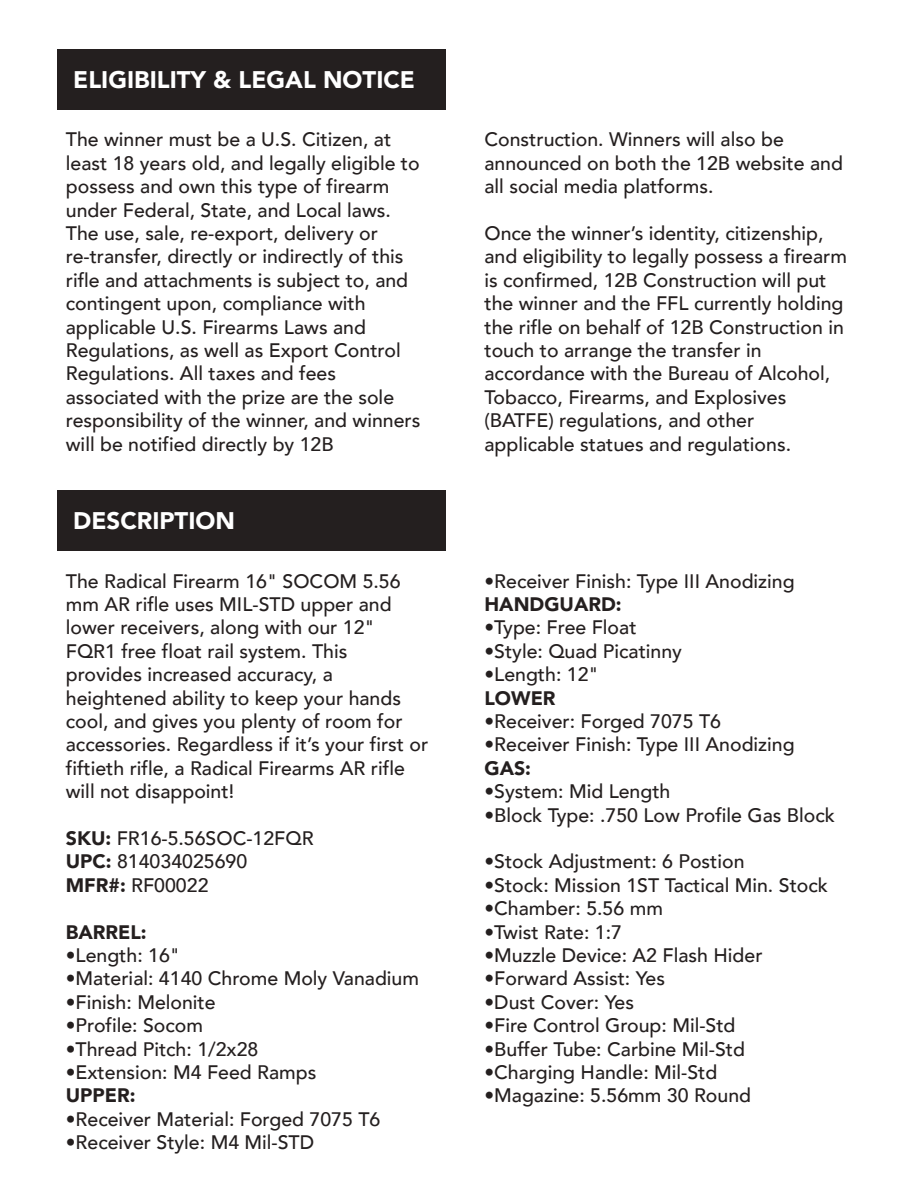
<style>
.page{position:relative;width:918px;height:1188px;background:#fff}
.page>*{position:absolute;margin:0;border:0;box-sizing:border-box;transform-origin:0 0}
.t1{font:900 24px "Avenir";color:#fff}
.t2{font:500 19.5px/23.4px "Avenir";color:#241f1f}
.t3{font:900 19.5px "Avenir";color:#241f1f}
.s1{font-weight:900}
</style>
<div class="page">
<div style="left:57px;top:49px;width:389px;height:61px;background:#241f1f"></div>
<div style="left:57px;top:491px;width:389px;height:60px;background:#241f1f"></div>
<p class="t1" style="left:73px;top:59px;width:343px">ELIGIBILITY &amp; LEGAL NOTICE</p>
<p class="t2" style="left:66px;top:127px;width:356px">The winner must be a U.S. Citizen, at least 18 years old, and legally eligible to possess and own this type of firearm under Federal, State, and Local laws.<br>The use, sale, re-export, delivery or re-transfer, directly or indirectly of this rifle and attachments is subject to, and contingent upon, compliance with applicable U.S. Firearms Laws and Regulations, as well as Export Control Regulations. All taxes and fees associated with the prize are the sole responsibility of the winner, and winners will be notified directly by 12B</p>
<p class="t1" style="left:73px;top:500px;width:163px">DESCRIPTION</p>
<p class="t2" style="left:66px;top:568px;width:364px">The Radical Firearm 16" SOCOM 5.56 mm AR rifle uses MIL-STD upper and lower receivers, along with our 12" FQR1 free float rail system. This provides increased accuracy, a heightened ability to keep your hands cool, and gives you plenty of room for accessories. Regardless if it’s your first or fiftieth rifle, a Radical Firearms AR rifle will not disappoint!</p>
<p class="t2" style="left:66px;top:826px;width:249px"><span class="s1">SKU:</span> FR16-5.56SOC-12FQR<br><span class="s1">UPC:</span> 814034025690<br><span class="s1">MFR#:</span> RF00022</p>
<p class="t3" style="left:66px;top:915px;width:82px">BARREL:</p>
<p class="t2" style="left:66px;top:943px;width:116px">•Length: 16"</p>
<p class="t2" style="left:66px;top:966px;width:355px">•Material: 4140 Chrome Moly Vanadium</p>
<p class="t2" style="left:66px;top:989px;width:151px">•Finish: Melonite</p>
<p class="t2" style="left:66px;top:1013px;width:139px">•Profile: Socom</p>
<p class="t2" style="left:66px;top:1036px;width:194px">•Thread Pitch: 1/2x28</p>
<p class="t2" style="left:66px;top:1060px;width:252px">•Extension: M4 Feed Ramps</p>
<p class="t3" style="left:66px;top:1079px;width:71px">UPPER:</p>
<p class="t2" style="left:66px;top:1106px;width:316px">•Receiver Material: Forged 7075 T6</p>
<p class="t2" style="left:66px;top:1130px;width:250px">•Receiver Style: M4 Mil-STD</p>
<p class="t2" style="left:484px;top:127px;width:360px">Construction. Winners will also be announced on both the 12B website and all social media platforms.</p>
<p class="t2" style="left:484px;top:221px;width:364px">Once the winner’s identity, citizenship, and eligibility to legally possess a firearm is confirmed, 12B Construction will put the winner and the FFL currently holding the rifle on behalf of 12B Construction in touch to arrange the transfer in accordance with the Bureau of Alcohol, Tobacco, Firearms, and Explosives (BATFE) regulations, and other applicable statues and regulations.</p>
<p class="t2" style="left:484px;top:568px;width:312px">•Receiver Finish: Type III Anodizing</p>
<p class="t3" style="left:484px;top:588px;width:139px">HANDGUARD:</p>
<p class="t2" style="left:484px;top:615px;width:154px">•Type: Free Float</p>
<p class="t2" style="left:484px;top:638px;width:199px">•Style: Quad Picatinny</p>
<p class="t2" style="left:484px;top:662px;width:116px">•Length: 12"</p>
<p class="t3" style="left:484px;top:681px;width:73px">LOWER</p>
<p class="t2" style="left:484px;top:708px;width:238px">•Receiver: Forged 7075 T6</p>
<p class="t2" style="left:484px;top:732px;width:312px">•Receiver Finish: Type III Anodizing</p>
<p class="t3" style="left:484px;top:751px;width:48px">GAS:</p>
<p class="t2" style="left:484px;top:779px;width:187px">•System: Mid Length</p>
<p class="t2" style="left:484px;top:802px;width:352px">•Block Type: .750 Low Profile Gas Block</p>
<p class="t2" style="left:484px;top:849px;width:262px">•Stock Adjustment: 6 Postion</p>
<p class="t2" style="left:484px;top:872px;width:345px">•Stock: Mission 1ST Tactical Min. Stock</p>
<p class="t2" style="left:484px;top:896px;width:180px">•Chamber: 5.56 mm</p>
<p class="t2" style="left:484px;top:919px;width:139px">•Twist Rate: 1:7</p>
<p class="t2" style="left:484px;top:942px;width:280px">•Muzzle Device: A2 Flash Hider</p>
<p class="t2" style="left:484px;top:966px;width:182px">•Forward Assist: Yes</p>
<p class="t2" style="left:484px;top:989px;width:151px">•Dust Cover: Yes</p>
<p class="t2" style="left:484px;top:1013px;width:253px">•Fire Control Group: Mil-Std</p>
<p class="t2" style="left:484px;top:1036px;width:262px">•Buffer Tube: Carbine Mil-Std</p>
<p class="t2" style="left:484px;top:1059px;width:234px">•Charging Handle: Mil-Std</p>
<p class="t2" style="left:484px;top:1083px;width:268px">•Magazine: 5.56mm 30 Round</p>
</div>
